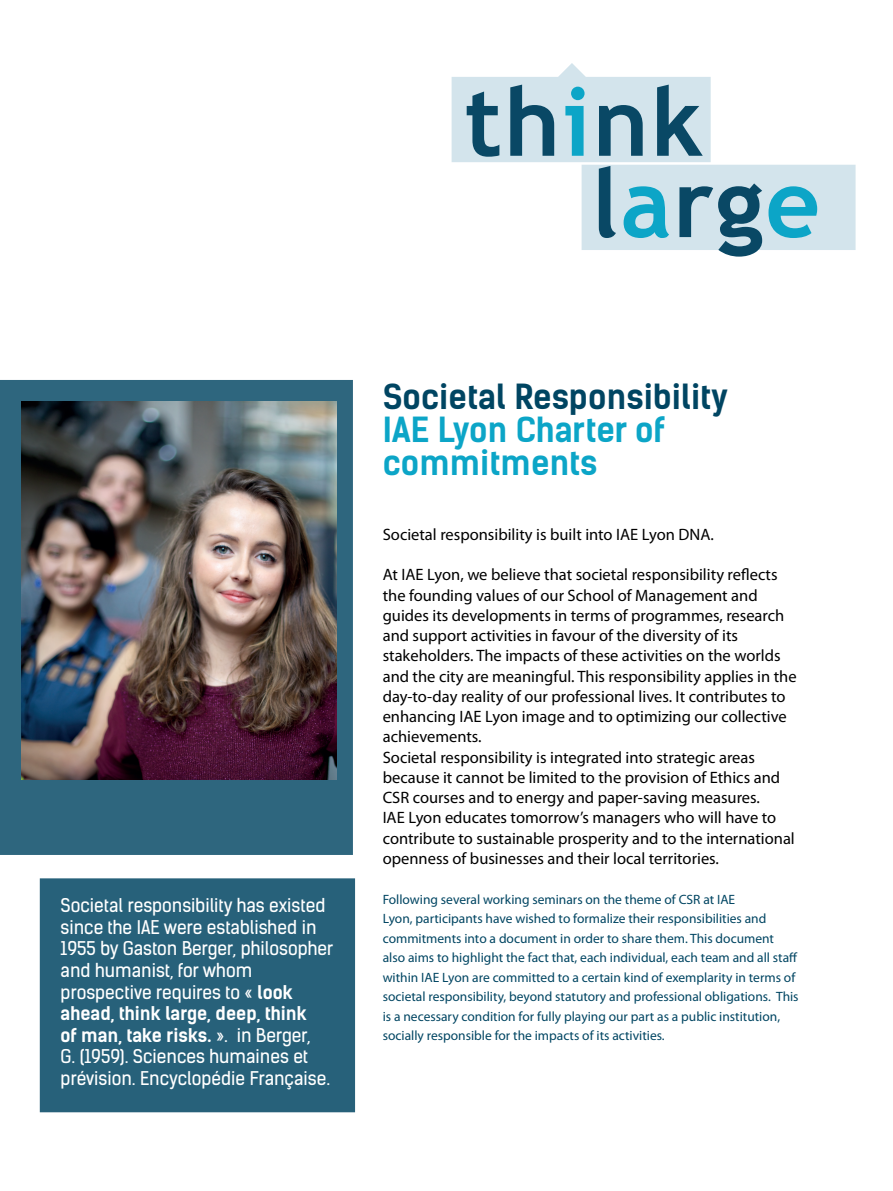
<style>
.page{position:relative;width:893px;height:1191px;background:#fff}
.page>*{position:absolute;margin:0;border:0;box-sizing:border-box;transform-origin:0 0}
.t1{font:700 95.25px "Trebuchet MS";letter-spacing:.02em;color:#094865}
.t2{font:700 33px/33px "Kelson Sans";color:#0ca5c7}
.t3{font:700 33px "Kelson Sans";color:#004562}
.t4{font:18px/21.6px "Kelson Sans";color:#fff}
.t5{font:16.5px/20.2px "Myriad Pro";color:#000}
.t6{font:13.5px/19.5px "Myriad Pro";color:#004562}
.s1{color:#0ca5c7}
.s2{font-weight:700}
</style>
<div class="page">
<div style="left:0;top:380px;width:353px;height:475px;background:#2e667e"></div>
<img style="left:21px;top:402px;width:316px;height:378px">
<div style="left:40px;top:878px;width:315px;height:234px;background:#27617a"></div>
<svg style="left:452px;top:63px;width:403px;height:187px;fill:#d3e4ec"></svg>
<p class="t1" style="left:464px;top:62px;width:240px">th<span class="s1">i</span>nk</p>
<p class="t1" style="left:590px;top:144px;width:231px">l<span class="s1">a</span>rg<span class="s1">e</span></p>
<p class="t4" style="left:61px;top:894px;width:274px">Societal responsibility has existed since the IAE were established in<br>1955 by Gaston Berger, philosopher and humanist, for whom prospective requires to « <span class="s2">look ahead, think large, deep, think<br>of man, take risks.</span> ». in Berger,<br>G. (1959). Sciences humaines et prévision. Encyclopédie Française.</p>
<p class="t3" style="left:383px;top:377px;width:347px">Societal Responsibility</p>
<p class="t2" style="left:383px;top:414px;width:284px">IAE Lyon Charter of commitments</p>
<p class="t5" style="left:383px;top:524px;width:333px">Societal responsibility is built into IAE Lyon DNA.</p>
<p class="t5" style="left:383px;top:564px;width:415px">At IAE Lyon, we believe that societal responsibility reflects the founding values of our School of Management and guides its developments in terms of programmes, research and support activities in favour of the diversity of its stakeholders. The impacts of these activities on the worlds and the city are meaningful. This responsibility applies in the day-to-day reality of our professional lives. It contributes to enhancing IAE Lyon image and to optimizing our collective achievements.</p>
<p class="t5" style="left:383px;top:746px;width:414px">Societal responsibility is integrated into strategic areas because it cannot be limited to the provision of Ethics and CSR courses and to energy and paper-saving measures.<br>IAE Lyon educates tomorrow’s managers who will have to contribute to sustainable prosperity and to the international openness of businesses and their local territories.</p>
<p class="t6" style="left:383px;top:889px;width:417px">Following several working seminars on the theme of CSR at IAE<br>Lyon, participants have wished to formalize their responsibilities and commitments into a document in order to share them. This document also aims to highlight the fact that, each individual, each team and all staff within IAE Lyon are committed to a certain kind of exemplarity in terms of societal responsibility, beyond statutory and professional obligations. This is a necessary condition for fully playing our part as a public institution, socially responsible for the impacts of its activities.</p>
</div>
